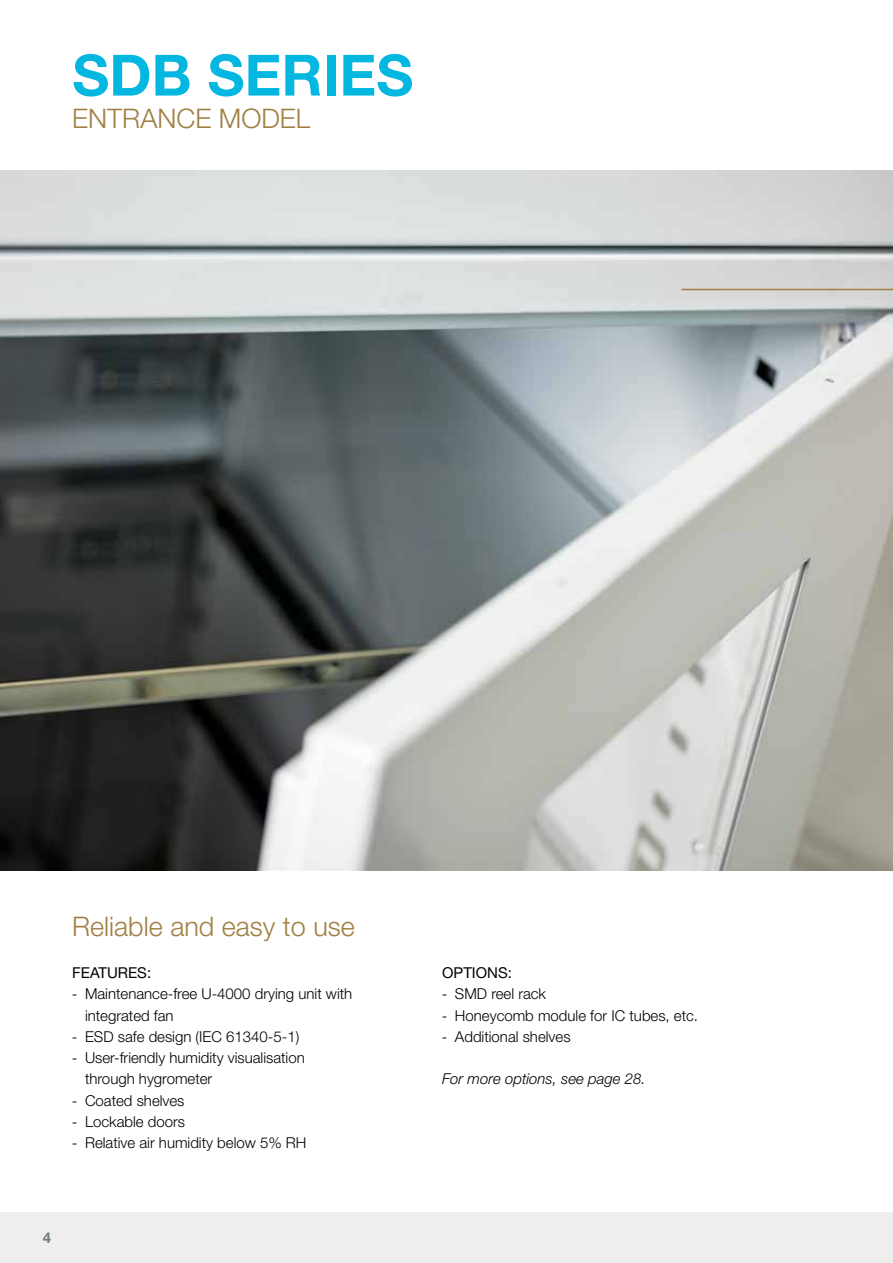
<style>
.page{position:relative;width:893px;height:1263px;background:#fff}
.page>*{position:absolute;margin:0;border:0;box-sizing:border-box;transform-origin:0 0}
.t1{font:700 57px "Helvetica Neue LT Std";color:#03b7e1}
.t2{font:300 27px "Helvetica Neue LT Std";color:#a07f42}
.t3{font:300 15px/21.3px "Helvetica Neue LT Std";color:#000}
.t4{font:italic 300 15px "Helvetica Neue LT Std";color:#000}
.t5{font:15px "Helvetica Neue LT Std";color:#000}
.t6{font:700 15px "Helvetica Neue LT Std";color:#707e85}
.s1{font-family:"Helvetica"}
</style>
<div class="page">
<div style="left:0;top:1212px;width:893px;height:51px;background:#eee"></div>
<img style="left:0;top:170px;width:893px;height:700px">
<hr style="left:681px;top:289px;width:212px;height:1px;background:#a07f42">
<h1 class="t1" style="left:72px;top:40px;width:343px">SDB SERIES</h1>
<h2 class="t2" style="left:72px;top:101px;width:240px">ENTRANCE MODEL</h2>
<h2 class="t2" style="left:72px;top:909px;width:284px">Reliable and easy to use</h2>
<p class="t5" style="left:72px;top:964px;width:80px">FEATURES:</p>
<p class="t3" style="left:85px;top:983px;width:269px;text-indent:-13px"><span class="s1">-</span> Maintenance-free U-4000 drying unit with integrated fan</p>
<p class="t3" style="left:72px;top:1025px;width:228px"><span class="s1">-</span> ESD safe design (IEC 61340-5-1)</p>
<p class="t3" style="left:85px;top:1047px;width:221px;text-indent:-13px"><span class="s1">-</span> User-friendly humidity visualisation through hygrometer</p>
<p class="t3" style="left:72px;top:1089px;width:114px"><span class="s1">-</span> Coated shelves</p>
<p class="t3" style="left:72px;top:1110px;width:114px"><span class="s1">-</span> Lockable doors</p>
<p class="t3" style="left:72px;top:1132px;width:236px"><span class="s1">-</span> Relative air humidity below 5% RH</p>
<p class="t6" style="left:43px;top:1228px;width:10px">4</p>
<p class="t5" style="left:442px;top:964px;width:71px">OPTIONS:</p>
<p class="t3" style="left:442px;top:983px;width:105px"><span class="s1">-</span> SMD reel rack</p>
<p class="t3" style="left:442px;top:1004px;width:257px"><span class="s1">-</span> Honeycomb module for IC tubes, etc.</p>
<p class="t3" style="left:442px;top:1025px;width:130px"><span class="s1">-</span> Additional shelves</p>
<p class="t4" style="left:442px;top:1070px;width:205px">For more options, see page 28.</p>
</div>
